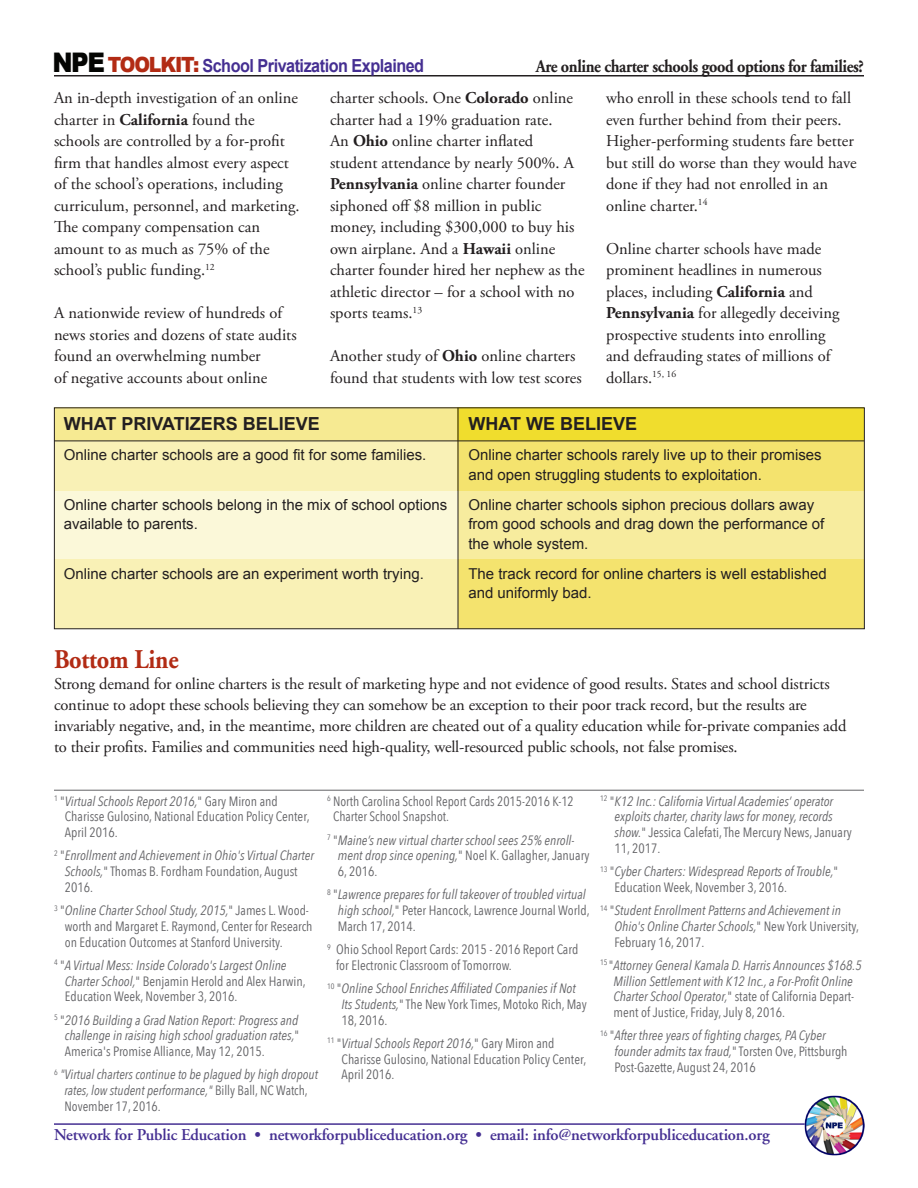
<style>
.page{position:relative;width:918px;height:1188px;background:#fff}
.page>*{position:absolute;margin:0;border:0;box-sizing:border-box;transform-origin:0 0}
.t1{font:700 27px "Adobe Garamond";letter-spacing:-.01em;color:#b22b14;scale:.9 1}
.t2{font:700 18px "Adobe Garamond";letter-spacing:-.025em;color:#231f20;scale:.9 1}
.t3{font:700 18px "Arial";letter-spacing:-.03em;color:#452f92;scale:.9 1}
.t4{font:700 18px "Arial";color:#231f20}
.t5{font:16.5px/21.5px "Adobe Garamond Pro";color:#231f20}
.t6{font:600 16.5px "Adobe Garamond";letter-spacing:-.01em;color:#452f92}
.t7{font:15px/19.5px "Arial";color:#231f20}
.t8{font:italic 13.5px/15.8px "Avenir Next Condensed";color:#636366}
.t9{font:13.5px/15.8px "Avenir Next Condensed";color:#636366}
.s1{font-weight:900;font-size:27px;color:#040503}
.s2{font-weight:900;font-size:21px;color:#b22b14}
.s3{font-weight:700}
.s4{font-style:italic}
.s5{font-style:normal}
</style>
<div class="page">
<div style="left:54px;top:408px;width:404px;height:33px;background:#f6ea92"></div>
<div style="left:54px;top:441px;width:404px;height:51px;background:#f9f1b6"></div>
<div style="left:458px;top:408px;width:406px;height:33px;background:#f0dd2d"></div>
<div style="left:458px;top:441px;width:406px;height:51px;background:#f4e36e"></div>
<div style="left:458px;top:491px;width:406px;height:69px;background:#f7ec9e"></div>
<div style="left:54px;top:491px;width:404px;height:69px;background:#fbf8d9"></div>
<div style="left:458px;top:560px;width:406px;height:69px;background:#f4e36e"></div>
<div style="left:54px;top:560px;width:404px;height:69px;background:#f9f1b6"></div>
<div style="left:54px;top:407px;width:811px;height:222px;border:1px solid #231f20"></div>
<hr style="left:54px;top:75px;width:810px;height:1px;background:#231f20">
<hr style="left:458px;top:408px;width:1px;height:221px;background:#231f20">
<hr style="left:54px;top:441px;width:810px;height:1px;background:#231f20">
<hr style="left:54px;top:1123px;width:809px;height:2px;background:#452f92">
<img style="left:804px;top:1095px;width:60px;height:60px">
<hr style="left:54px;top:790px;width:810px;height:1px;background:#636366">
<p class="t3" style="left:52px;top:54px;width:415px"><span class="s1">NPE</span> <span class="s2">TOOLKIT:</span> School Privatization Explained</p>
<p class="t2" style="left:536px;top:56px;width:366px">Are online charter schools good options for families?</p>
<p class="t5" style="left:54px;top:88px;width:247px">An in-depth investigation of an online charter in <span class="s3">California</span> found the schools are controlled by a for-profit firm that handles almost every aspect of the school’s operations, including curriculum, personnel, and marketing.<br>The company compensation can amount to as much as 75% of the school’s public funding.<sup>12</sup></p>
<p class="t5" style="left:54px;top:303px;width:244px">A nationwide review of hundreds of news stories and dozens of state audits found an overwhelming number<br>of negative accounts about online</p>
<p class="t5" style="left:330px;top:88px;width:256px">charter schools. One <span class="s3">Colorado</span> online charter had a 19% graduation rate.<br>An <span class="s3">Ohio</span> online charter inflated student attendance by nearly 500%. A <span class="s3">Pennsylvania</span> online charter founder siphoned off $8 million in public money, including $300,000 to buy his own airplane. And a <span class="s3">Hawaii</span> online charter founder hired her nephew as the athletic director – for a school with no sports teams.<sup>13</sup></p>
<p class="t5" style="left:330px;top:346px;width:253px">Another study of <span class="s3">Ohio</span> online charters found that students with low test scores</p>
<p class="t5" style="left:606px;top:88px;width:252px">who enroll in these schools tend to fall even further behind from their peers.<br>Higher-performing students fare better but still do worse than they would have done if they had not enrolled in an online charter.<sup>14</sup></p>
<p class="t5" style="left:606px;top:238px;width:235px">Online charter schools have made prominent headlines in numerous places, including <span class="s3">California</span> and<br><span class="s3">Pennsylvania</span> for allegedly deceiving prospective students into enrolling and defrauding states of millions of dollars.<sup>15,</sup> <sup>16</sup></p>
<p class="t4" style="left:64px;top:412px;width:258px">WHAT PRIVATIZERS BELIEVE</p>
<p class="t7" style="left:64px;top:445px;width:364px">Online charter schools are a good fit for some families.</p>
<p class="t7" style="left:64px;top:495px;width:385px">Online charter schools belong in the mix of school options available to parents.</p>
<p class="t7" style="left:64px;top:564px;width:362px">Online charter schools are an experiment worth trying.</p>
<p class="t4" style="left:468px;top:412px;width:170px">WHAT WE BELIEVE</p>
<p class="t7" style="left:468px;top:445px;width:355px">Online charter schools rarely live up to their promises and open struggling students to exploitation.</p>
<p class="t7" style="left:468px;top:495px;width:358px">Online charter schools siphon precious dollars away from good schools and drag down the performance of the whole system.</p>
<p class="t7" style="left:468px;top:564px;width:360px">The track record for online charters is well established and uniformly bad.</p>
<p class="t1" style="left:54px;top:645px;width:140px">Bottom Line</p>
<p class="t5" style="left:54px;top:674px;width:794px;line-height:21px">Strong demand for online charters is the result of marketing hype and not evidence of good results. States and school districts continue to adopt these schools believing they can somehow be an exception to their poor track record, but the results are invariably negative, and, in the meantime, more children are cheated out of a quality education while for-private companies add to their profits. Families and communities need high-quality, well-resourced public schools, not false promises.</p>
<p class="t9" style="left:65px;top:792px;width:246px;text-indent:-11px"><sup>1</sup> "<span class="s4">Virtual Schools Report 2016,</span>" Gary Miron and<br>Charisse Gulosino, National Education Policy Center,<br>April 2016.</p>
<p class="t8" style="left:65px;top:848px;width:251px;text-indent:-11px"><sup>2</sup> <span class="s5">"</span>Enrollment and Achievement in Ohio's Virtual Charter<br>Schools,<span class="s5">" Thomas B. Fordham Foundation, August<br>2016.</span></p>
<p class="t9" style="left:65px;top:902px;width:249px;text-indent:-11px"><sup>3</sup> "<span class="s4">Online Charter School Study, 2015,</span>" James L. Wood&shy;worth and Margaret E. Raymond, Center for Research on Education Outcomes at Stanford University.</p>
<p class="t9" style="left:65px;top:957px;width:242px;text-indent:-11px"><sup>4</sup> "<span class="s4">A Virtual Mess: Inside Colorado's Largest Online<br>Charter School,</span>" Benjamin Herold and Alex Harwin,<br>Education Week, November 3, 2016.</p>
<p class="t8" style="left:65px;top:1012px;width:236px;text-align:justify;text-indent:-11px"><sup>5</sup> <span class="s5">"</span>2016 Building a Grad Nation Report: Progress and challenge in raising high school graduation rates,<span class="s5">" America's Promise Alliance, May 12, 2015.</span></p>
<p class="t8" style="left:65px;top:1067px;width:255px;text-indent:-11px"><sup>6</sup> "Virtual charters continue to be plagued by high dropout rates, low student performance," <span class="s5">Billy Ball, NC Watch,<br>November 17, 2016.</span></p>
<p class="t9" style="left:333px;top:792px;width:242px;text-indent:-6px"><sup>6</sup> North Carolina School Report Cards 2015-2016 K-12<br>Charter School Snapshot.</p>
<p class="t8" style="left:338px;top:832px;width:253px;text-indent:-11px"><sup>7</sup> <span class="s5">"</span>Maine’s new virtual charter school sees 25% enroll&shy;ment drop since opening,<span class="s5">" Noel K. Gallagher, January<br>6, 2016.</span></p>
<p class="t8" style="left:338px;top:887px;width:253px;text-indent:-11px"><sup>8</sup> <span class="s5">"</span>Lawrence prepares for full takeover of troubled virtual high school,<span class="s5">" Peter Hancock, Lawrence Journal World,<br>March 17, 2014.</span></p>
<p class="t9" style="left:336px;top:941px;width:244px;text-indent:-9px"><sup>9</sup> Ohio School Report Cards: 2015 - 2016 Report Card for Electronic Classroom of Tomorrow.</p>
<p class="t8" style="left:342px;top:980px;width:247px;text-indent:-15px"><sup>10</sup> <span class="s5">"</span>Online School Enriches Affiliated Companies if Not<br>Its Students,<span class="s5">" The New York Times, Motoko Rich, May<br>18, 2016.</span></p>
<p class="t9" style="left:342px;top:1035px;width:246px;text-indent:-15px"><sup>11</sup> "<span class="s4">Virtual Schools Report 2016,</span>" Gary Miron and<br>Charisse Gulosino, National Education Policy Center,<br>April 2016.</p>
<p class="t8" style="left:615px;top:793px;width:239px;text-indent:-15px"><sup>12</sup> <span class="s5">"</span>K12 Inc.: California Virtual Academies’ operator exploits charter, charity laws for money, records show.<span class="s5">" Jessica Calefati, The Mercury News, January 11, 2017.</span></p>
<p class="t8" style="left:615px;top:863px;width:225px;text-indent:-15px"><sup>13</sup> <span class="s5">"</span>Cyber Charters: Widespread Reports of Trouble,<span class="s5">"<br>Education Week, November 3, 2016.</span></p>
<p class="t8" style="left:615px;top:902px;width:246px;text-indent:-15px"><sup>14</sup> <span class="s5">"</span>Student Enrollment Patterns and Achievement in<br>Ohio's Online Charter Schools,<span class="s5">" New York University,<br>February 16, 2017.</span></p>
<p class="t8" style="left:614px;top:957px;width:250px;text-indent:-14px"><sup>15</sup> <span class="s5">"</span>Attorney General Kamala D. Harris Announces $168.5<br>Million Settlement with K12 Inc., a For-Profit Online Charter School Operator,<span class="s5">" state of California Depart&shy;ment of Justice, Friday, July 8, 2016.</span></p>
<p class="t8" style="left:615px;top:1028px;width:235px;text-indent:-15px"><sup>16</sup> <span class="s5">"</span>After three years of fighting charges, PA Cyber founder admits tax fraud,<span class="s5">" Torsten Ove, Pittsburgh<br>Post-Gazette, August 24, 2016</span></p>
<p class="t6" style="left:54px;top:1126px;width:717px">Network for Public Education • networkforpubliceducation.org • email: info@networkforpubliceducation.org</p>
</div>
